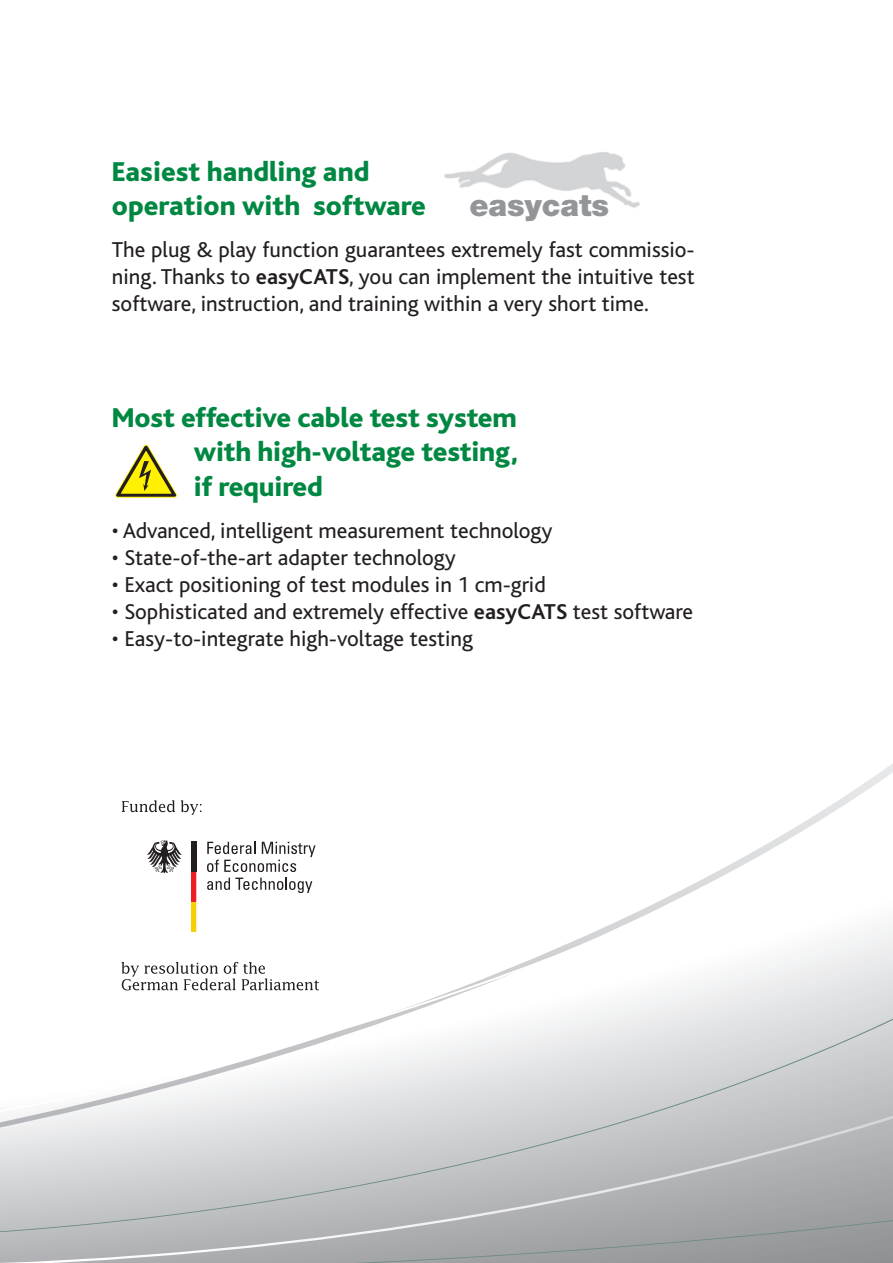
<style>
.page{position:relative;width:893px;height:1263px;background:#fff}
.page>*{position:absolute;margin:0;border:0;box-sizing:border-box;transform-origin:0 0}
.t1{font:900 30.6px "Helvetica Neue";color:#939598}
.t2{font:800 28.5px/34.5px "Bliss";letter-spacing:-.005em;color:#008842}
.t3{font:22.5px/27px "Bliss";color:#231f20;text-align:justify}
.s1{font-weight:700}
</style>
<div class="page">
<svg style="left:0;top:764px;width:892px;height:499px"></svg>
<div style="left:112px;top:782px;width:218px;height:233px;background:#fff"></div>
<svg style="left:191px;top:872px;width:5px;height:60px"></svg>
<svg style="left:147px;top:840px;width:35px;height:33px"></svg>
<div style="left:191px;top:842px;width:5px;height:30px;background:#231f20"></div>
<svg style="left:207px;top:842px;width:108px;height:30px"></svg>
<svg style="left:207px;top:878px;width:105px;height:15px"></svg>
<svg style="left:122px;top:800px;width:53px;height:12px"></svg>
<svg style="left:181px;top:800px;width:20px;height:15px"></svg>
<svg style="left:122px;top:962px;width:197px;height:28px"></svg>
<img style="left:444px;top:152px;width:195px;height:56px">
<svg style="left:115px;top:445px;width:62px;height:53px"></svg>
<p class="t2" style="left:112px;top:157px;width:316px">Easiest handling and operation with software</p>
<p class="t3" style="left:112px;top:239px;width:584px">The plug &amp; play function guarantees extremely fast commissio&shy;ning. Thanks to <span class="s1">easyCATS</span>, you can implement the intuitive test software, instruction, and training within a very short time.</p>
<h1 class="t1" style="left:469px;top:194px;width:141px">easycats</h1>
<p class="t2" style="left:194px;top:403px;width:326px;text-align:justify;text-indent:-82px">Most effective cable test system with high-voltage testing, if required</p>
<p class="t3" style="left:112px;top:519px;width:442px">• Advanced, intelligent measurement technology</p>
<p class="t3" style="left:112px;top:546px;width:345px">• State-of-the-art adapter technology</p>
<p class="t3" style="left:112px;top:573px;width:435px">• Exact positioning of test modules in 1 cm-grid</p>
<p class="t3" style="left:112px;top:600px;width:583px">• Sophisticated and extremely effective <span class="s1">easyCATS</span> test software</p>
<p class="t3" style="left:112px;top:627px;width:362px">• Easy-to-integrate high-voltage testing</p>
</div>
